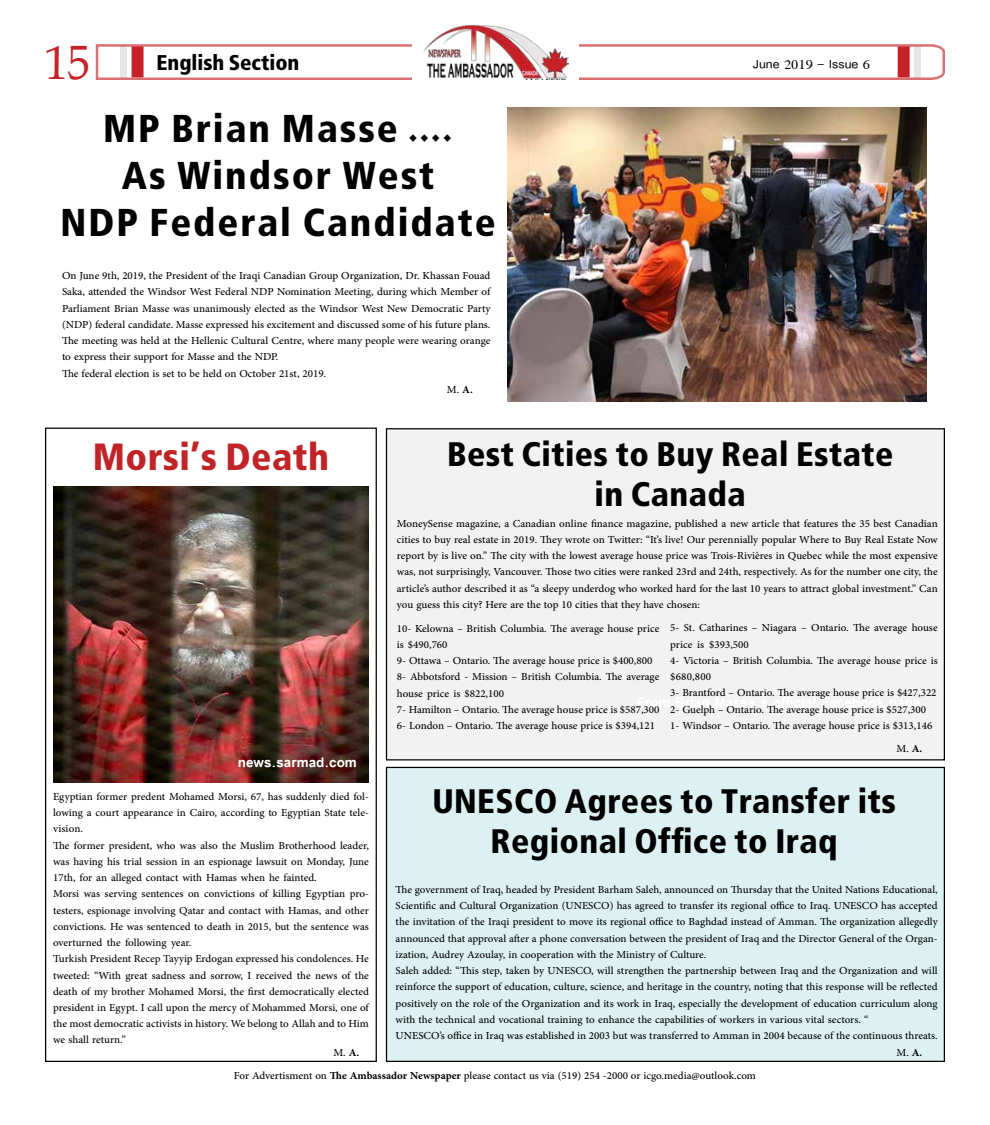
<style>
.page{position:relative;width:990px;height:1125px;background:#fff}
.page>*{position:absolute;margin:0;border:0;box-sizing:border-box;transform-origin:0 0}
.t1{font:700 50px/47.1px "Al Shark Title";letter-spacing:.04em;color:#000;text-align:center}
.t2{font:700 48.75px "Al Shark Title";letter-spacing:.01em;color:#c12428}
.t3{font:48.12px "Book Antiqua";color:#c72129;scale:.93 1}
.t4{font:700 43.75px/39.6px "Al Shark Title";letter-spacing:.01em;color:#000;text-align:center}
.t5{font:700 27.5px "Al Shark Title";color:#000}
.t6{font:15px/16.2px "Adobe Arabic";color:#000}
.t7{font:700 15px "Simplified Arabic";color:#fff}
.t8{font:12.75px "Simplified Arabic";color:#000;scale:1.08 1}
.s1{font-weight:700}
</style>
<div class="page">
<svg style="left:95px;top:44px;width:850px;height:36px"></svg>
<div style="left:413px;top:15px;width:166px;height:78px;background:#fff"></div>
<img style="left:423px;top:25px;width:145px;height:55px">
<div style="left:387px;top:429px;width:557px;height:331px;background:#f3f2f3"></div>
<div style="left:387px;top:767px;width:557px;height:294px;background:#ddf1f2"></div>
<div style="left:386px;top:767px;width:559px;height:295px;border:1px solid #000"></div>
<img style="left:508px;top:108px;width:419px;height:294px">
<img style="left:53px;top:486px;width:316px;height:297px">
<h3 class="t3" style="left:45px;top:29px;width:50px">15</h3>
<h3 class="t5" style="left:156px;top:46px;width:145px">EnglishSection</h3>
<h1 class="t1" style="left:61px;top:105px;width:437px">MP Brian Masse ....<br>As Windsor West<br>NDP Federal Candidate</h1>
<p class="t6" style="left:62px;top:266px;width:430px">On June t h9 , 2019, the President of the Iraqi Canadian Group Organization, Dr. Khassan Fouad Saka, attended the Windsor West Federal NDP Nomination Meeting, during which Member of Parliament Brian Masse was unanimously elected as the Windsor West New Democratic Party (NDP) federal candidate. Masse expressed his excitement and discussed some of his future plans.<br>The meeting was held at the Hellenic Cultural Centre, where many people were wearing orange to express their support for Masse and the NDP.<br>The federal election is set beto held on October 21 ,s t 2019.</p>
<p class="t6" style="left:447px;top:380px;width:27px">M <span class="s1">.A</span>.</p>
<p class="t8" style="left:753px;top:54px;width:110px">June 2019 - Issue 6</p>
<h2 class="t2" style="left:93px;top:429px;width:238px">Morsi s’ Death</h2>
<p class="t7" style="left:238px;top:750px;width:121px">news.sarmad.com</p>
<p class="t6" style="left:53px;top:787px;width:317px">Egyptian former predent Mohamed Morsi, 67, has suddenly died fol-</p>
<p class="t6" style="left:53px;top:835px;width:317px;text-align:justify">The former president, who was also the Muslim Brotherhood leader, was having his trial session in an espionage lawsuit on Monday, June 17th, for an alleged contact with Hamas when he fainted.</p>
<p class="t6" style="left:53px;top:900px;width:317px">testers, espionage involving Qatar and contact with Hamas, and other</p>
<p class="t6" style="left:53px;top:803px;width:317px">lowing a court appearance in Cairo, according to Egyptian State tele-</p>
<p class="t6" style="left:53px;top:819px;width:31px">vision.</p>
<p class="t6" style="left:53px;top:876px;width:317px;line-height:32.5px">Morsi was serving sentences on convictions of killing Egyptian pro&shy;convictions. He was sentenced to death in 2015, but the sentence was</p>
<p class="t6" style="left:53px;top:933px;width:317px">overturned the following year.<br>Turkish President Recep Tayyip Erdogan expressed his condolences. He tweeted “: With great sadness and sorrow I, received the news of the death of my brother Mohamed Morsi, the first democratically elected president in Egypt I. call upon the mercy of Mohammed Morsi, one of the most democratic activists in history. We belong to Allah and to Him we shall return“.</p>
<p class="t6" style="left:333px;top:1043px;width:27px">M <span class="s1">.A</span>.</p>
<h3 class="t4" style="left:447px;top:435px;width:448px">Best Cities to Buy Real Estate in Canada</h3>
<p class="t6" style="left:397px;top:513px;width:542px;text-align:justify">MoneySense magazine a, Canadian online finance magazine, published a new article that features the 35 best Canadian cities to buy real estate in 2019. They wrote on Twitter “: s’I t live! Our perennially popular Where to Buy Real Estate Now report by is live on” . The city with the lowest average house price was Trois-Rivières in Quebec while the most expensive was, not surprisingly, Vancouver. Those two cities were ranked 23rd and 24th, respectively. As for the number one city, the articles’ author described asit a“ sleepy underdog who worked hard for the last 10 years to attract global investment” . Can you guess this city? Here are the top 10 cities that they have chosen:</p>
<p class="t6" style="left:397px;top:618px;width:264px">10- Kelowna – British Columbia. The average house price is $490,760<br>9- Ottawa – Ontario. The average house price is $400,800<br>8- Abbotsford - Mission – British Columbia. The average house price is $822,100<br>7- Hamilton – Ontario. The average house price is $587,300<br>6- London – Ontario. The average house price is $394,121</p>
<p class="t6" style="left:670px;top:618px;width:269px">5- .S t Catharines – Niagara – Ontario. The average house price is $393,500<br>4- Victoria – British Columbia. The average house price is $680,800<br>3- Brantford – Ontario. The average house price is $427,322<br>2- Guelph – Ontario. The average house price is $527,300<br>1- Windsor – Ontario. The average house price is $313,146</p>
<p class="t6" style="left:897px;top:739px;width:27px">M <span class="s1">.A</span>.</p>
<h3 class="t4" style="left:432px;top:781px;width:465px;line-height:40px">UNESCO Agrees to Transfer its<br>Regional Office to Iraq</h3>
<p class="t6" style="left:396px;top:880px;width:544px;text-align:justify">The government of Iraq, headed by President Barham Saleh, announced on Thursday that the United Nations Educational, Scientific and Cultural Organization (UNESCO) has agreed to transfer its regional office to Iraq. UNESCO has accepted the invitation of the Iraqi president to move its regional office to Baghdad instead of Amman. The organization allegedly</p>
<p class="t6" style="left:396px;top:945px;width:312px">ization, Audrey Azoulay in, cooperation with the Ministry of Culture.</p>
<p class="t6" style="left:396px;top:920px;width:544px;line-height:32.5px">announced that approval after a phone conversation between the president of Iraq and the Director General of the Organ-<br>Saleh added “: This step, taken by UNESCO, will strengthen the partnership between Iraq and the Organization and will</p>
<p class="t6" style="left:396px;top:977px;width:544px">reinforce the support of education, culture, science, and heritage in the country, noting that this response will be reflected positively on the role of the Organization and its work in Iraq, especially the development of education curriculum along with the technical and vocational training to enhance the capabilities of workers in various vital sectors ”.<br>UNESCOs’ office in Iraq was established in 2003 but was transferred to Amman in 2004 because of the continuous threats.</p>
<p class="t6" style="left:897px;top:1043px;width:27px">M <span class="s1">.A</span>.</p>
<p class="t6" style="left:234px;top:1066px;width:524px">For Advertisment on <span class="s1">The Ambassador Newspaper</span> please contact us via (519) 254 -2000 or icgo.media@outlook.com</p>
</div>
